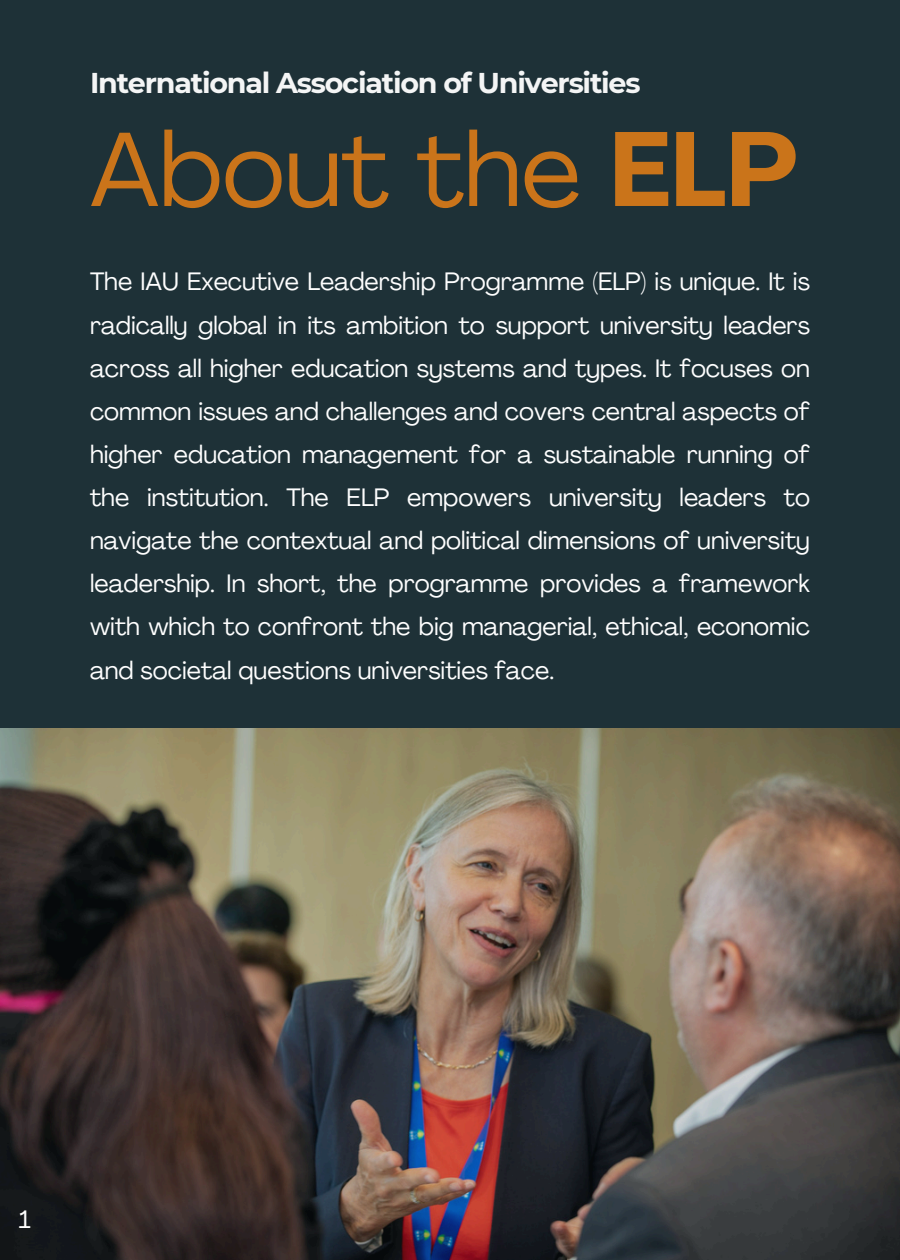
<style>
.page{position:relative;width:900px;height:1260px;background:#1e3137}
.page>*{position:absolute;margin:0;border:0;box-sizing:border-box;transform-origin:0 0}
.t1{font:104px "Agrandir";color:#ca741a}
.t2{font:700 28.5px "Montserrat";letter-spacing:-.04em;color:#fefefe}
.t3{font:25px/43px "Agrandir";color:#fefefe;text-align:justify}
.s1{font-weight:700}
</style>
<div class="page">
<img style="left:0;top:729px;width:900px;height:530px">
<p class="t2" style="left:90px;top:65px;width:552px">International Association of Universities</p>
<h1 class="t1" style="left:90px;top:128px;width:709px">About the <span class="s1">ELP</span></h1>
<h2 class="t3" style="left:90px;top:263px;width:722px">The IAU Executive Leadership Programme (ELP) is unique. It is radically global in its ambition to support university leaders across all higher education systems and types. It focuses on common issues and challenges and covers central aspects of higher education management for a sustainable running of the institution. The ELP empowers university leaders to navigate the contextual and political dimensions of university leadership. In short, the programme provides a framework with which to confront the big managerial, ethical, economic and societal questions universities face.</h2>
<p class="t3" style="left:19px;top:1200px;width:13px">1</p>
</div>
